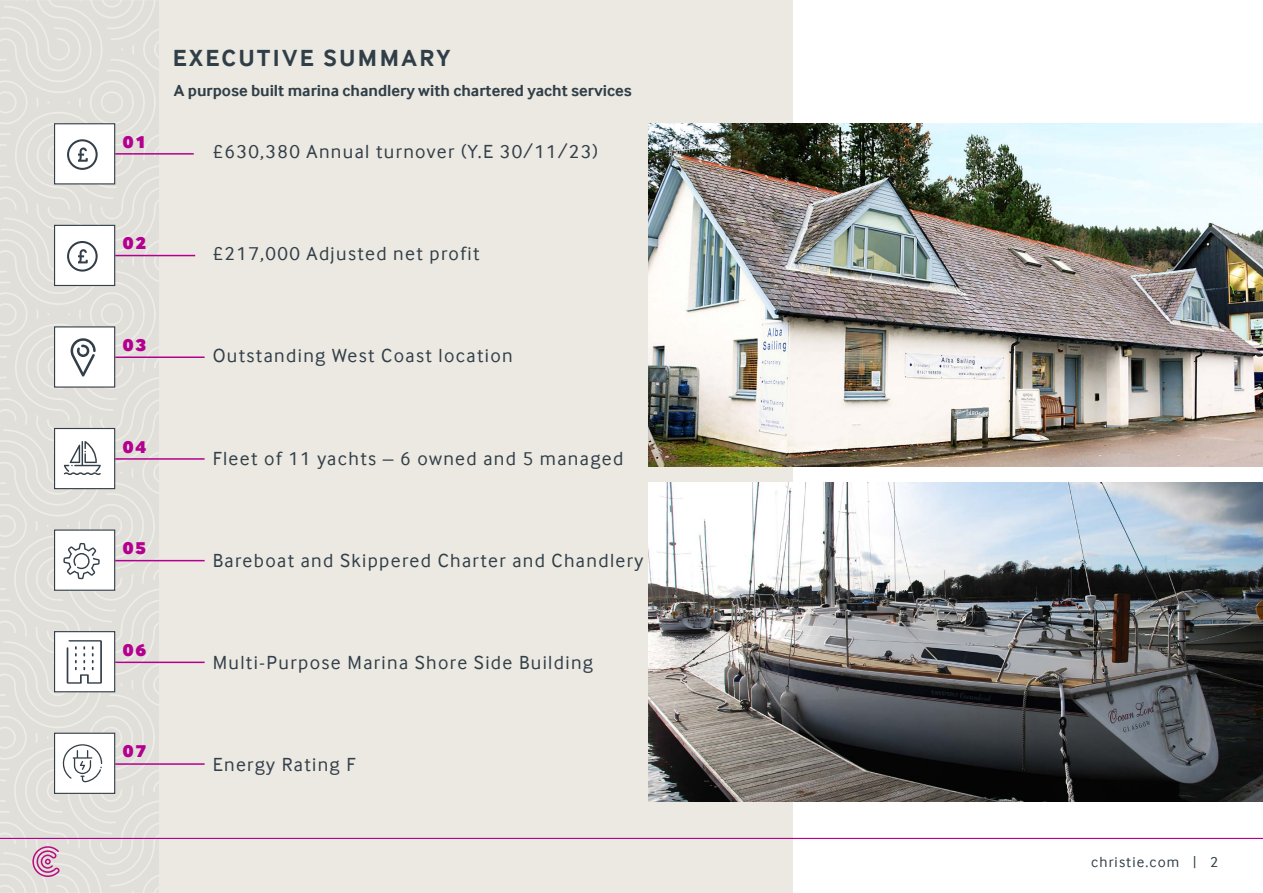
<style>
.page{position:relative;width:1263px;height:893px;background:#fff}
.page>*{position:absolute;margin:0;border:0;box-sizing:border-box;transform-origin:0 0}
.t1{font:700 24px "Inter Face";letter-spacing:.1em;color:#303e47}
.t2{font:19.5px "Inter Face";letter-spacing:.07em;color:#323e48}
.t3{font:900 18px "Inter Face";letter-spacing:.1em;color:#b4008e}
.t4{font:700 16.5px "Inter Face";color:#303e47}
.t5{font:15px "Inter Face";letter-spacing:.075em;color:#303e47}
</style>
<div class="page">
<div style="left:158px;top:0;width:635px;height:893px;background:#ebe9e2"></div>
<img style="left:648px;top:123px;width:615px;height:343px">
<img style="left:0;top:0;width:158px;height:893px">
<svg style="left:32px;top:846px;width:28px;height:31px"></svg>
<hr style="left:0;top:838px;width:1263px;height:1px;background:#b4008e">
<hr style="left:115px;top:153px;width:79px;height:2px;background:#b4008e">
<hr style="left:115px;top:255px;width:80px;height:1px;background:#b4008e">
<hr style="left:115px;top:356px;width:90px;height:2px;background:#b4008e">
<hr style="left:115px;top:458px;width:90px;height:2px;background:#b4008e">
<hr style="left:115px;top:560px;width:90px;height:1px;background:#b4008e">
<hr style="left:115px;top:662px;width:90px;height:1px;background:#b4008e">
<hr style="left:115px;top:763px;width:90px;height:2px;background:#b4008e">
<div style="left:54px;top:123px;width:61px;height:61px;background:#fff;border:1px solid #323e48"></div>
<div style="left:54px;top:225px;width:61px;height:61px;background:#fff;border:1px solid #323e48"></div>
<div style="left:54px;top:326px;width:61px;height:62px;background:#fff;border:1px solid #323e48"></div>
<div style="left:54px;top:428px;width:61px;height:61px;background:#fff;border:1px solid #323e48"></div>
<div style="left:54px;top:529px;width:61px;height:62px;background:#fff;border:1px solid #323e48"></div>
<div style="left:54px;top:631px;width:61px;height:61px;background:#fff;border:1px solid #323e48"></div>
<div style="left:54px;top:733px;width:61px;height:61px;background:#fff;border:1px solid #323e48"></div>
<svg style="left:67px;top:139px;width:31px;height:31px"></svg>
<svg style="left:67px;top:241px;width:31px;height:31px"></svg>
<svg style="left:71px;top:338px;width:25px;height:39px"></svg>
<svg style="left:64px;top:441px;width:37px;height:34px"></svg>
<svg style="left:63px;top:543px;width:37px;height:36px"></svg>
<svg style="left:62px;top:744px;width:40px;height:39px"></svg>
<svg style="left:67px;top:640px;width:35px;height:44px"></svg>
<img style="left:648px;top:483px;width:615px;height:318px">
<p class="t3" style="left:123px;top:131px;width:25px">01</p>
<p class="t1" style="left:173px;top:44px;width:279px">EXECUTIVE SUMMARY</p>
<p class="t4" style="left:174px;top:81px;width:459px">A purpose built marina chandlery with chartered yacht services</p>
<p class="t2" style="left:213px;top:141px;width:387px">£630,380 Annual turnover (Y.E 30/11/23)</p>
<p class="t3" style="left:123px;top:232px;width:25px">02</p>
<p class="t3" style="left:123px;top:334px;width:25px">03</p>
<p class="t3" style="left:123px;top:435px;width:25px">04</p>
<p class="t3" style="left:123px;top:537px;width:25px">05</p>
<p class="t3" style="left:123px;top:638px;width:25px">06</p>
<p class="t3" style="left:123px;top:740px;width:25px">07</p>
<p class="t2" style="left:213px;top:243px;width:268px">£217,000 Adjusted net profit</p>
<p class="t2" style="left:213px;top:345px;width:301px">Outstanding West Coast location</p>
<p class="t2" style="left:213px;top:447px;width:412px">Fleet of 11 yachts – 6 owned and 5 managed</p>
<p class="t2" style="left:213px;top:549px;width:432px">Bareboat and Skippered Charter and Chandlery</p>
<p class="t2" style="left:213px;top:651px;width:382px">Multi-Purpose Marina Shore Side Building</p>
<p class="t2" style="left:213px;top:753px;width:144px">Energy Rating F</p>
<p class="t5" style="left:1091px;top:853px;width:129px">christie.com | 2</p>
</div>
